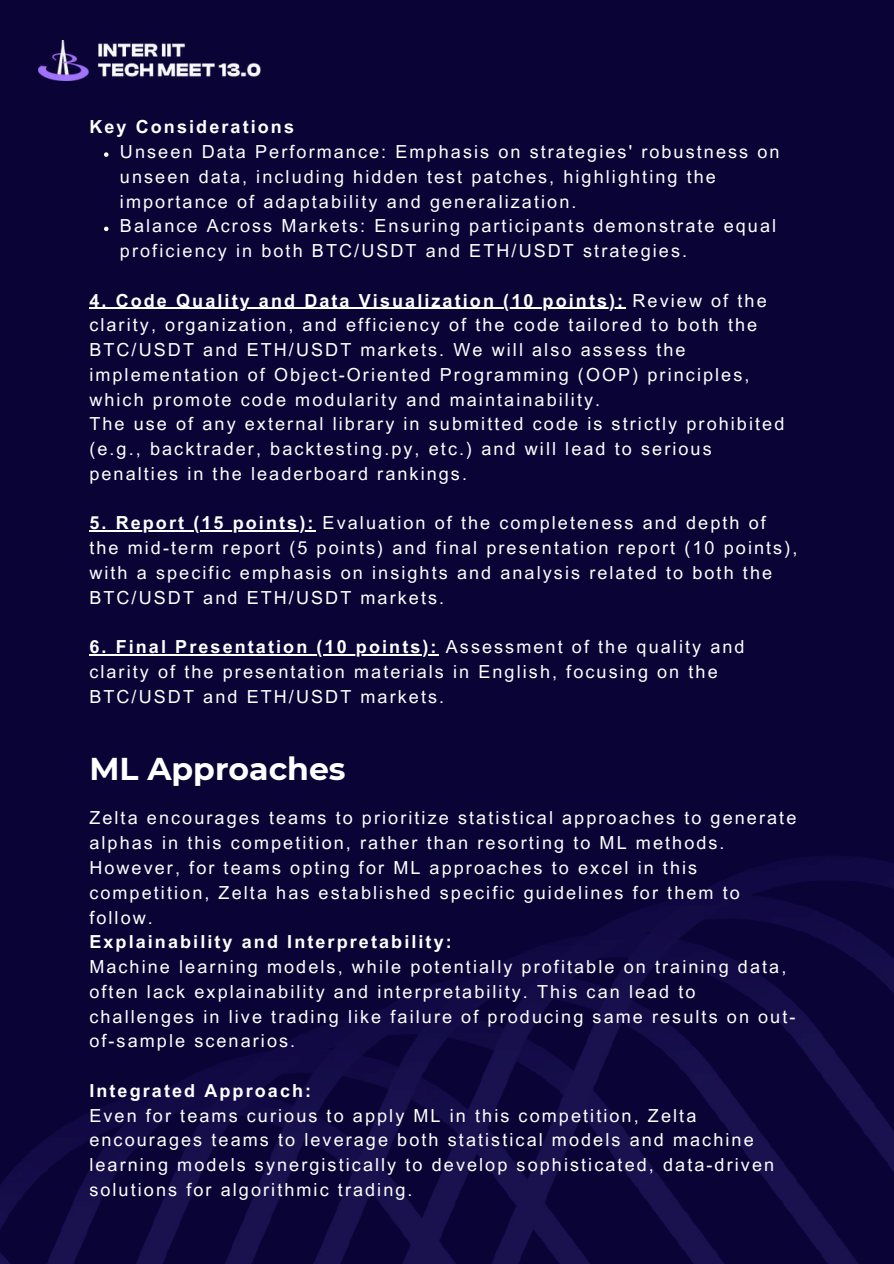
<style>
.page{position:relative;width:894px;height:1264px;background:#fff}
.page>*{position:absolute;margin:0;border:0;box-sizing:border-box;transform-origin:0 0}
.t1{font:700 31.5px "Montserrat";color:#fff}
.t2{font:18px/24.8px "Arial MT Pro";letter-spacing:.115em;color:#fff}
.t3{font:700 18px "Arial MT Pro";letter-spacing:.115em;color:#fff}
.s1{font-weight:700}
</style>
<div class="page">
<div style="left:0;top:0;width:893px;height:1263px;background:#0a0336"></div>
<img style="left:0;top:856px;width:893px;height:407px">
<img style="left:38px;top:40px;width:223px;height:41px">
<svg style="left:104px;top:152px;width:4px;height:5px"></svg>
<svg style="left:104px;top:227px;width:4px;height:4px"></svg>
<hr style="left:89px;top:308px;width:536px;height:1px;background:#fff">
<svg style="left:89px;top:530px;width:27px;height:1px"></svg>
<hr style="left:116px;top:530px;width:199px;height:1px;background:#fff">
<hr style="left:89px;top:654px;width:349px;height:1px;background:#fff">
<p class="t3" style="left:89px;top:120px;width:206px">Key Considerations</p>
<p class="t2" style="left:120px;top:141px;width:661px">Unseen Data Performance: Emphasis on strategies' robustness on unseen data, including hidden test patches, highlighting the importance of adaptability and generalization.<br>Balance Across Markets: Ensuring participants demonstrate equal proficiency in both BTC/USDT and ETH/USDT strategies.</p>
<p class="t2" style="left:89px;top:290px;width:696px"><span class="s1">4. Code Quality and Data Visualization (10 points):</span> Review of the clarity, organization, and efficiency of the code tailored to both the BTC/USDT and ETH/USDT markets. We will also assess the implementation of Object-Oriented Programming (OOP) principles, which promote code modularity and maintainability.<br>The use of any external library in submitted code is strictly prohibited (e.g., backtrader, backtesting.py, etc.) and will lead to serious penalties in the leaderboard rankings.</p>
<p class="t2" style="left:89px;top:513px;width:709px"><span class="s1">5. Report (15 points):</span> Evaluation of the completeness and depth of the mid-term report (5 points) and final presentation report (10 points), with a specific emphasis on insights and analysis related to both the BTC/USDT and ETH/USDT markets.</p>
<p class="t2" style="left:89px;top:636px;width:656px"><span class="s1">6. Final Presentation (10 points):</span> Assessment of the quality and clarity of the presentation materials in English, focusing on the<br>BTC/USDT and ETH/USDT markets.</p>
<h1 class="t1" style="left:89px;top:749px;width:258px">ML Approaches</h1>
<p class="t2" style="left:89px;top:808px;width:708px">Zelta encourages teams to prioritize statistical approaches to generate alphas in this competition, rather than resorting to ML methods.<br>However, for teams opting for ML approaches to excel in this competition, Zelta has established specific guidelines for them to follow.</p>
<p class="t3" style="left:89px;top:935px;width:364px">Explainability and Interpretability:</p>
<p class="t2" style="left:89px;top:956px;width:707px">Machine learning models, while potentially profitable on training data, often lack explainability and interpretability. This can lead to challenges in live trading like failure of producing same results on out&shy;of-sample scenarios.</p>
<p class="t3" style="left:89px;top:1083px;width:223px">Integrated Approach:</p>
<p class="t2" style="left:89px;top:1105px;width:686px">Even for teams curious to apply ML in this competition, Zelta encourages teams to leverage both statistical models and machine learning models synergistically to develop sophisticated, data-driven solutions for algorithmic trading.</p>
</div>
